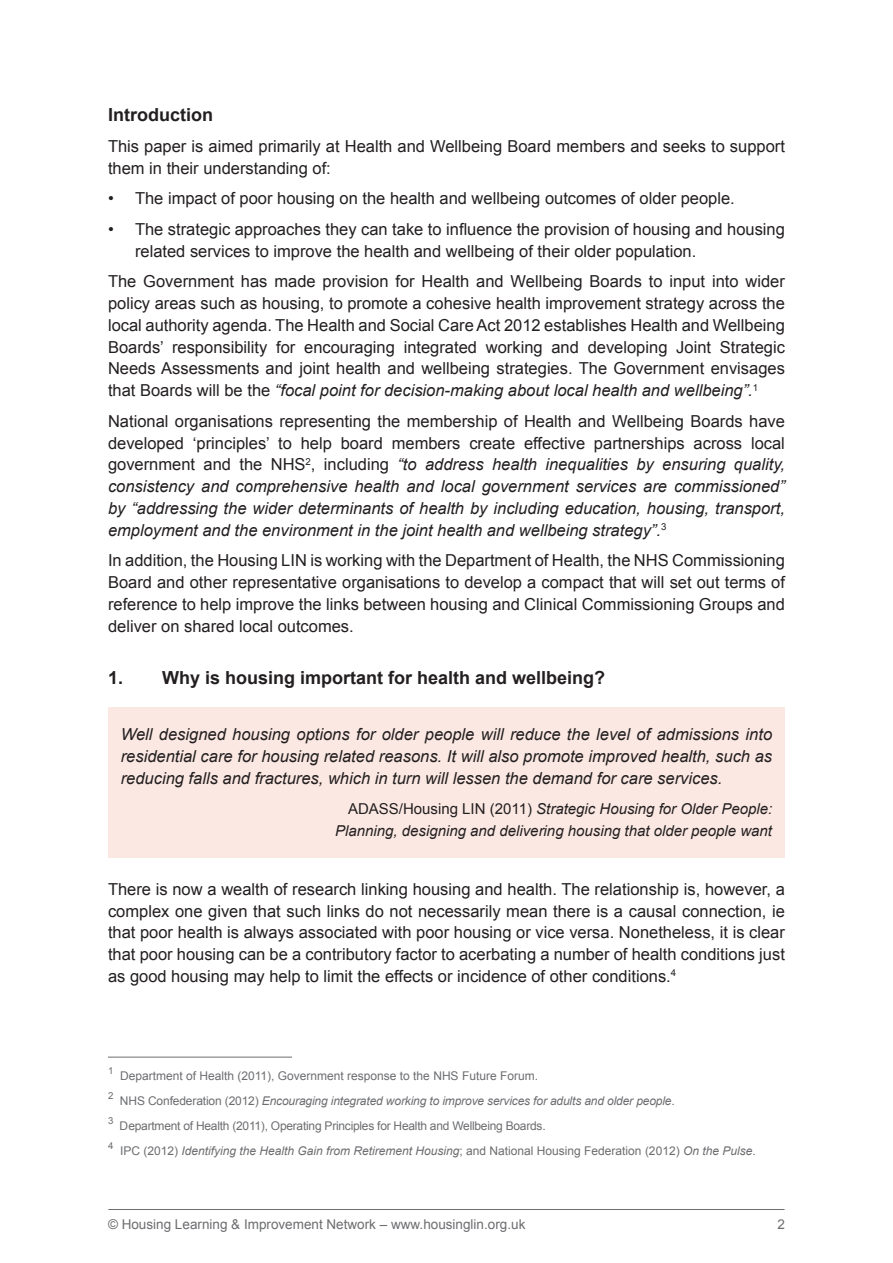
<style>
.page{position:relative;width:893px;height:1263px;background:#fff}
.page>*{position:absolute;margin:0;border:0;box-sizing:border-box;transform-origin:0 0}
.Heading2{font:700 18px "Arial";color:#231f20}
.Para{font:16.5px/21.8px "Arial";color:#231f20}
.Para-2{font:italic 16.5px/21.8px "Arial";color:#231f20;text-align:justify}
.Para_End{font:16.5px/21.8px "Arial";color:#231f20;text-align:justify}
.Para_End-2{font:italic 15px "Arial";color:#231f20}
.t1{font:13.5px "Arial";color:#6c6d70}
.t2{font:italic 12px "Arial";letter-spacing:-.01em;color:#6c6d70}
.t3{font:12px "Arial";letter-spacing:-.02em;color:#6c6d70}
.t4{font:12px "Arial";color:#6c6d70}
.t5{font:9.6px "Arial";color:#6c6d70}
.s1{font-style:italic}
.s2{font-style:normal}
</style>
<div class="page">
<hr style="left:108px;top:1209px;width:676px;height:1px;background:#6c6d70">
<div style="left:108px;top:707px;width:677px;height:150px;background:#fbe8e2"></div>
<hr style="left:108px;top:1057px;width:184px;height:1px;background:#6c6d70">
<p class="Heading2" style="left:108px;top:103px;width:106px">Introduction</p>
<p class="Para" style="left:108px;top:135px;width:678px">This paper is aimed primarily at Health and Wellbeing Board members and seeks to support them in their understanding of:</p>
<p class="Para" style="left:108px;top:188px;width:628px">• The impact of poor housing on the health and wellbeing outcomes of older people.</p>
<p class="Para" style="left:135px;top:218px;width:651px;text-indent:-27px">• The strategic approaches they can take to influence the provision of housing and housing related services to improve the health and wellbeing of their older population.</p>
<p class="Para" style="left:108px;top:271px;width:678px;text-align:justify">The Government has made provision for Health and Wellbeing Boards to input into wider policy areas such as housing, to promote a cohesive health improvement strategy across the local authority agenda. The Health and Social Care Act 2012 establishes Health and Wellbeing Boards’ responsibility for encouraging integrated working and developing Joint Strategic Needs Assessments and joint health and wellbeing strategies. The Government envisages that Boards will be the <span class="s1">“focal point for decision-making about local health and wellbeing”.</span><sup>1</sup></p>
<p class="Para-2" style="left:108px;top:410px;width:678px"><span class="s2">National organisations representing the membership of Health and Wellbeing Boards have developed ‘principles’ to help board members create effective partnerships across local government and the NHS</span><sup>2</sup><span class="s2">, including</span> “to address health inequalities by ensuring quality, consistency and comprehensive health and local government services are commissioned” by “addressing the wider determinants of health by including education, housing, transport, employment and the environment in the joint health and wellbeing strategy”.<sup>3</sup></p>
<p class="Para_End" style="left:108px;top:550px;width:678px">In addition, the Housing LIN is working with the Department of Health, the NHS Commissioning Board and other representative organisations to develop a compact that will set out terms of reference to help improve the links between housing and Clinical Commissioning Groups and deliver on shared local outcomes.</p>
<p class="Heading2" style="left:108px;top:666px;width:499px">1. Why is housing important for health and wellbeing?</p>
<p class="Para-2" style="left:121px;top:724px;width:653px">Well designed housing options for older people will reduce the level of admissions into residential care for housing related reasons. It will also promote improved health, such as reducing falls and fractures, which in turn will lessen the demand for care services.</p>
<p class="Para_End-2" style="left:348px;top:799px;width:426px"><span class="s2">ADASS/Housing LIN (2011)</span> Strategic Housing for Older People:</p>
<p class="Para_End-2" style="left:335px;top:821px;width:438px">Planning, designing and delivering housing that older people want</p>
<p class="Para" style="left:108px;top:878px;width:678px;text-align:justify">There is now a wealth of research linking housing and health. The relationship is, however, a complex one given that such links do not necessarily mean there is a causal connection, ie that poor health is always associated with poor housing or vice versa. Nonetheless, it is clear that poor housing can be a contributory factor to acerbating a number of health conditions just as good housing may help to limit the effects or incidence of other conditions.<sup>4</sup></p>
<p class="t5" style="left:108px;top:1065px;width:7px">1</p>
<p class="t4" style="left:120px;top:1068px;width:419px">Department of Health (2011), Government response to the NHS Future Forum.</p>
<p class="t5" style="left:108px;top:1090px;width:7px">2</p>
<p class="t2" style="left:120px;top:1093px;width:557px"><span class="s2">NHS Confederation (2012)</span> Encouraging integrated working to improve services for adults and older people<span class="s2">.</span></p>
<p class="t5" style="left:108px;top:1114px;width:7px">3</p>
<p class="t3" style="left:120px;top:1118px;width:428px">Department of Health (2011), Operating Principles for Health and Wellbeing Boards.</p>
<p class="t5" style="left:108px;top:1139px;width:7px">4</p>
<p class="t2" style="left:120px;top:1143px;width:637px"><span class="s2">IPC (2012)</span> Identifying the Health Gain from Retirement Housing<span class="s2">; and National Housing Federation (2012)</span> On the Pulse<span class="s2">.</span></p>
<p class="t1" style="left:108px;top:1216px;width:419px">© Housing Learning &amp; Improvement Network – www.housinglin.org.uk</p>
<p class="t1" style="left:777px;top:1216px;width:9px">2</p>
</div>
